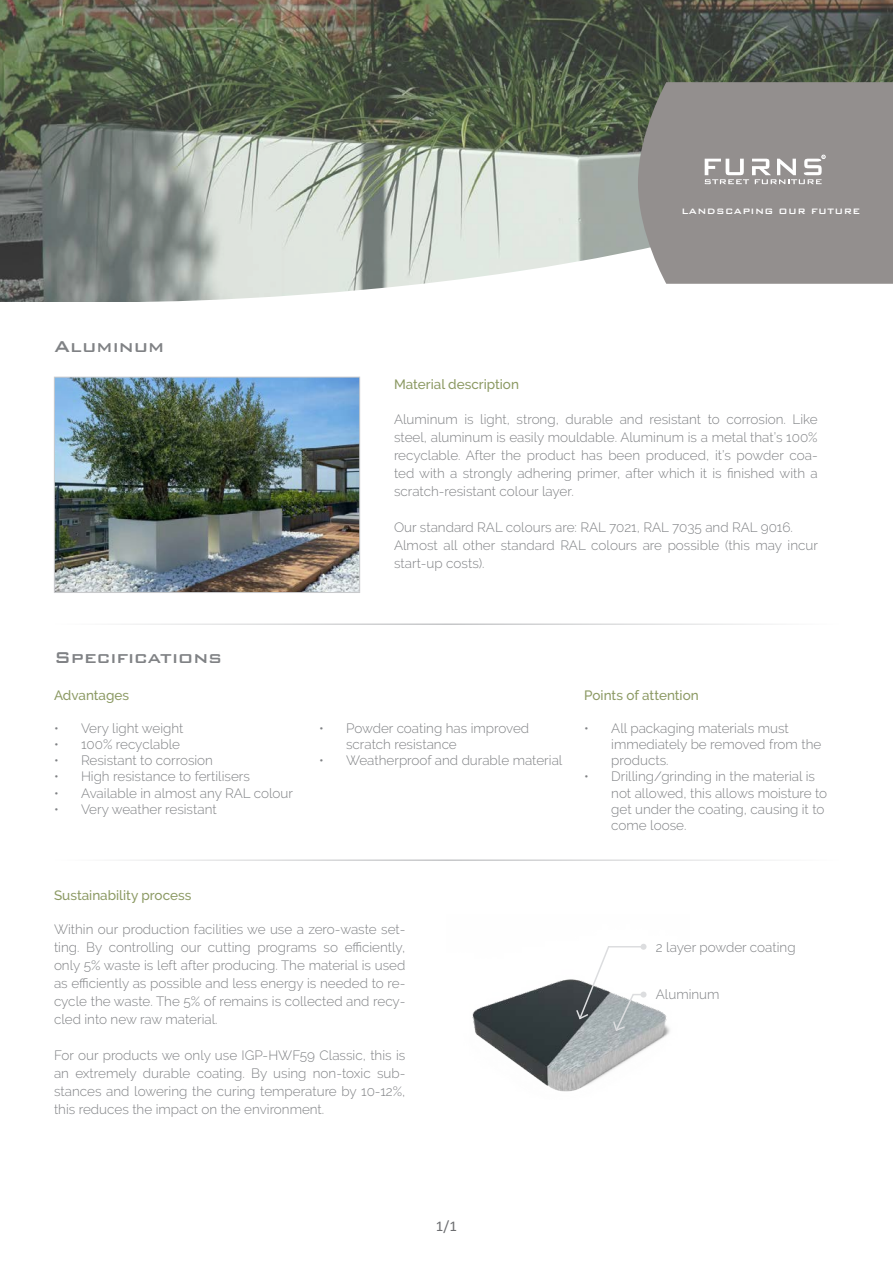
<style>
.page{position:relative;width:893px;height:1263px;background:#fff}
.page>*{position:absolute;margin:0;border:0;box-sizing:border-box;transform-origin:0 0}
.t1{font:500 21px "Bank Gothic BT";color:#808285}
.t2{font:15px "Calibri";color:#6c6d70}
.Poly_groot{font:300 13.5px/18px "Raleway";color:#808285}
.t3{font:500 13.5px "Raleway";color:#8c9a64}
.t4{font:500 10.5px "Bank Gothic BT";letter-spacing:.04em;color:#fff}
.t5{font:700 2.85px "Arial";color:#fff}
</style>
<div class="page">
<img style="left:0;top:0;width:893px;height:301px">
<svg style="left:128px;top:158px;width:765px;height:219px"></svg>
<div style="left:638px;top:82px;width:255px;height:202px;background:#938f8e"></div>
<svg style="left:705px;top:155px;width:120px;height:29px"></svg>
<hr style="left:54px;top:623px;width:785px;height:2px;background:#c5c6c8">
<img style="left:472px;top:946px;width:198px;height:146px">
<hr style="left:54px;top:859px;width:785px;height:2px;background:#c5c6c8">
<svg style="left:575px;top:944px;width:71px;height:88px"></svg>
<img style="left:56px;top:379px;width:302px;height:212px">
<div style="left:54px;top:377px;width:306px;height:216px;border:1px solid #c9cacc"></div>
<p class="t5" style="left:822px;top:155px;width:4px">R</p>
<p class="t4" style="left:681px;top:206px;width:180px">LANDSCAPING OUR FUTURE</p>
<p class="t1" style="left:54px;top:335px;width:112px">Aluminum</p>
<p class="t3" style="left:394px;top:377px;width:126px">Material description</p>
<p class="Poly_groot" style="left:394px;top:410px;width:425px;text-align:justify">Aluminum is light, strong, durable and resistant to corrosion. Like steel, aluminum is easily mouldable. Aluminum is a metal that’s 100% recyclable. After the product has been produced, it’s powder coa&shy;ted with a strongly adhering primer, after which it is finished with a scratch-resistant colour layer.</p>
<p class="Poly_groot" style="left:394px;top:518px;width:400px">Our standard RAL colours are: RAL 7021, RAL 7035 and RAL 9016.</p>
<p class="Poly_groot" style="left:394px;top:536px;width:425px">Almost all other standard RAL colours are possible (this may incur start-up costs).</p>
<p class="t1" style="left:54px;top:645px;width:170px">Specifications</p>
<p class="t3" style="left:54px;top:688px;width:77px">Advantages</p>
<p class="Poly_groot" style="left:54px;top:719px;width:131px">• Very light weight</p>
<p class="Poly_groot" style="left:54px;top:735px;width:128px">• 100% recyclable</p>
<p class="Poly_groot" style="left:54px;top:751px;width:161px">• Resistant to corrosion</p>
<p class="Poly_groot" style="left:54px;top:768px;width:197px">• High resistance to fertilisers</p>
<p class="Poly_groot" style="left:54px;top:784px;width:241px">• Available in almost any RAL colour</p>
<p class="Poly_groot" style="left:54px;top:800px;width:164px">• Very weather resistant</p>
<p class="Poly_groot" style="left:346px;top:720px;width:185px;line-height:16.2px;text-indent:-27px">• Powder coating has improved scratch resistance</p>
<p class="Poly_groot" style="left:319px;top:751px;width:245px">• Weatherproof and durable material</p>
<p class="t3" style="left:584px;top:688px;width:116px">Points of attention</p>
<p class="Poly_groot" style="left:611px;top:720px;width:212px;line-height:16.2px;text-indent:-27px">• All packaging materials must immediately be removed from the products.</p>
<p class="Poly_groot" style="left:611px;top:768px;width:218px;line-height:16.2px;text-indent:-27px">• Drilling/grinding in the material is not allowed, this allows moisture to get under the coating, causing it to come loose.</p>
<p class="t3" style="left:54px;top:887px;width:139px">Sustainability process</p>
<p class="Poly_groot" style="left:54px;top:920px;width:353px;text-align:justify">Within our production facilities we use a zero-waste set&shy;ting. By controlling our cutting programs so efficiently, only 5% waste is left after producing. The material is used as efficiently as possible and less energy is needed to re&shy;cycle the waste. The 5% of remains is collected and recy&shy;cled into new raw material.</p>
<p class="Poly_groot" style="left:54px;top:1046px;width:353px;text-align:justify">For our products we only use IGP-HWF59 Classic, this is an extremely durable coating. By using non-toxic sub&shy;stances and lowering the curing temperature by 10-12%, this reduces the impact on the environment.</p>
<p class="t2" style="left:436px;top:1216px;width:22px">1/1</p>
<p class="Poly_groot" style="left:656px;top:938px;width:141px">2 layer powder coating</p>
<p class="Poly_groot" style="left:656px;top:985px;width:65px">Aluminum</p>
</div>
